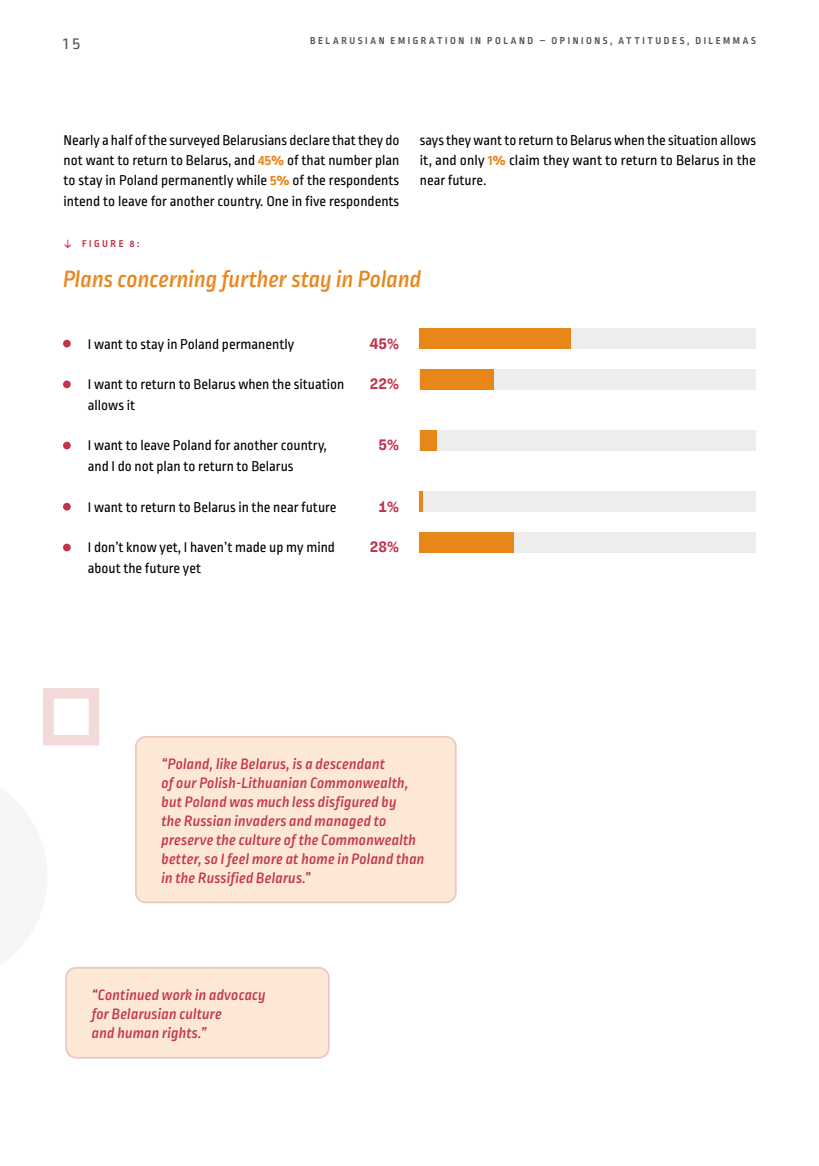
<style>
.page{position:relative;width:819px;height:1166px;background:#fff}
.page>*{position:absolute;margin:0;border:0;box-sizing:border-box;transform-origin:0 0}
.t1{font:italic 500 24.5px "Ropa Sans Pro";color:#e9861a}
.t2{font:17.5px "Ropa Sans Pro";color:#575756}
.t3{font:italic 500 15.75px/18.9px "Ropa Sans Pro";letter-spacing:.01em;color:#c2324e}
.t4{font:14.88px/20.5px "Ropa Sans Pro";color:#000}
.t5{font:700 14.88px "Magnet";color:#c2324e}
.t6{font:700 10.5px "Ropa Sans Pro";letter-spacing:.24em;color:#575756}
.t7{font:700 10.5px "Ropa Sans Pro";letter-spacing:.24em;color:#c2324e}
.s1{font-weight:700;color:#e9861a}
</style>
<div class="page">
<div style="left:63px;top:340px;width:8px;height:7px;background:#c2324e;border-radius:50%"></div>
<div style="left:63px;top:380px;width:8px;height:8px;background:#c2324e;border-radius:50%"></div>
<div style="left:63px;top:442px;width:8px;height:7px;background:#c2324e;border-radius:50%"></div>
<div style="left:63px;top:503px;width:8px;height:7px;background:#c2324e;border-radius:50%"></div>
<div style="left:63px;top:544px;width:8px;height:7px;background:#c2324e;border-radius:50%"></div>
<div style="left:419px;top:328px;width:337px;height:20px;background:#ededed"></div>
<div style="left:419px;top:369px;width:337px;height:20px;background:#ededed"></div>
<div style="left:419px;top:430px;width:337px;height:20px;background:#ededed"></div>
<div style="left:419px;top:491px;width:337px;height:21px;background:#ededed"></div>
<div style="left:419px;top:532px;width:337px;height:20px;background:#ededed"></div>
<div style="left:419px;top:328px;width:152px;height:20px;background:#e9861a"></div>
<div style="left:419px;top:369px;width:74px;height:20px;background:#e9861a"></div>
<div style="left:419px;top:430px;width:17px;height:20px;background:#e9861a"></div>
<hr style="left:419px;top:491px;width:4px;height:21px;background:#e9861a">
<div style="left:419px;top:532px;width:95px;height:20px;background:#e9861a"></div>
<div style="left:66px;top:968px;width:263px;height:90px;background:#fce8d4;border-radius:10px"></div>
<div style="left:65px;top:967px;width:264px;height:91px;border:2px solid #ecc7c5;border-radius:10px"></div>
<div style="left:136px;top:737px;width:320px;height:165px;background:#fce8d4;border-radius:10px"></div>
<div style="left:135px;top:736px;width:321px;height:167px;border:2px solid #ecc7c5;border-radius:10px"></div>
<div style="left:43px;top:688px;width:56px;height:57px;border:10px solid #f2dad8"></div>
<p class="t2" style="left:63px;top:34px;width:19px">15</p>
<p class="t6" style="left:310px;top:34px;width:447px">BELARUSIAN EMIGRATION IN POLAND – OPINIONS, ATTITUDES, DILEMMAS</p>
<p class="t4" style="left:63px;top:130px;width:337px;text-align:justify">Nearly a half of the surveyed Belarusians declare that they do not want to return to Belarus, and <span class="s1">45%</span> of that number plan to stay in Poland permanently while <span class="s1">5%</span> of the respondents intend to leave for another country. One in five respondents</p>
<p class="t4" style="left:420px;top:130px;width:338px;text-align:justify">says they want to return to Belarus when the situation allows it, and only <span class="s1">1%</span> claim they want to return to Belarus in the near future.</p>
<p class="t7" style="left:63px;top:237px;width:78px">↓ FIGURE 8:</p>
<h1 class="t1" style="left:63px;top:265px;width:360px">Plans concerning further stay in Poland</h1>
<p class="t4" style="left:88px;top:334px;width:208px">I want to stay in Poland permanently</p>
<p class="t4" style="left:88px;top:375px;width:258px">I want to return to Belarus when the situation allows it</p>
<p class="t4" style="left:88px;top:436px;width:240px">I want to leave Poland for another country, and I do not plan to return to Belarus</p>
<p class="t4" style="left:88px;top:497px;width:250px">I want to return to Belarus in the near future</p>
<p class="t4" style="left:88px;top:538px;width:249px">I don’t know yet, I haven’t made up my mind about the future yet</p>
<p class="t5" style="left:370px;top:332px;width:31px">45%</p>
<p class="t5" style="left:370px;top:373px;width:31px">22%</p>
<p class="t5" style="left:378px;top:434px;width:22px">5%</p>
<p class="t5" style="left:378px;top:495px;width:22px">1%</p>
<p class="t5" style="left:370px;top:536px;width:31px">28%</p>
<p class="t3" style="left:161px;top:755px;width:264px">“Poland, like Belarus, is a descendant<br>of our Polish-Lithuanian Commonwealth, but Poland was much less disfigured by<br>the Russian invaders and managed to preserve the culture of the Commonwealth better, so I feel more at home in Poland than in the Russified Belarus.”</p>
<p class="t3" style="left:92px;top:986px;width:175px">“Continued work in advocacy for Belarusian culture<br>and human rights.”</p>
</div>
